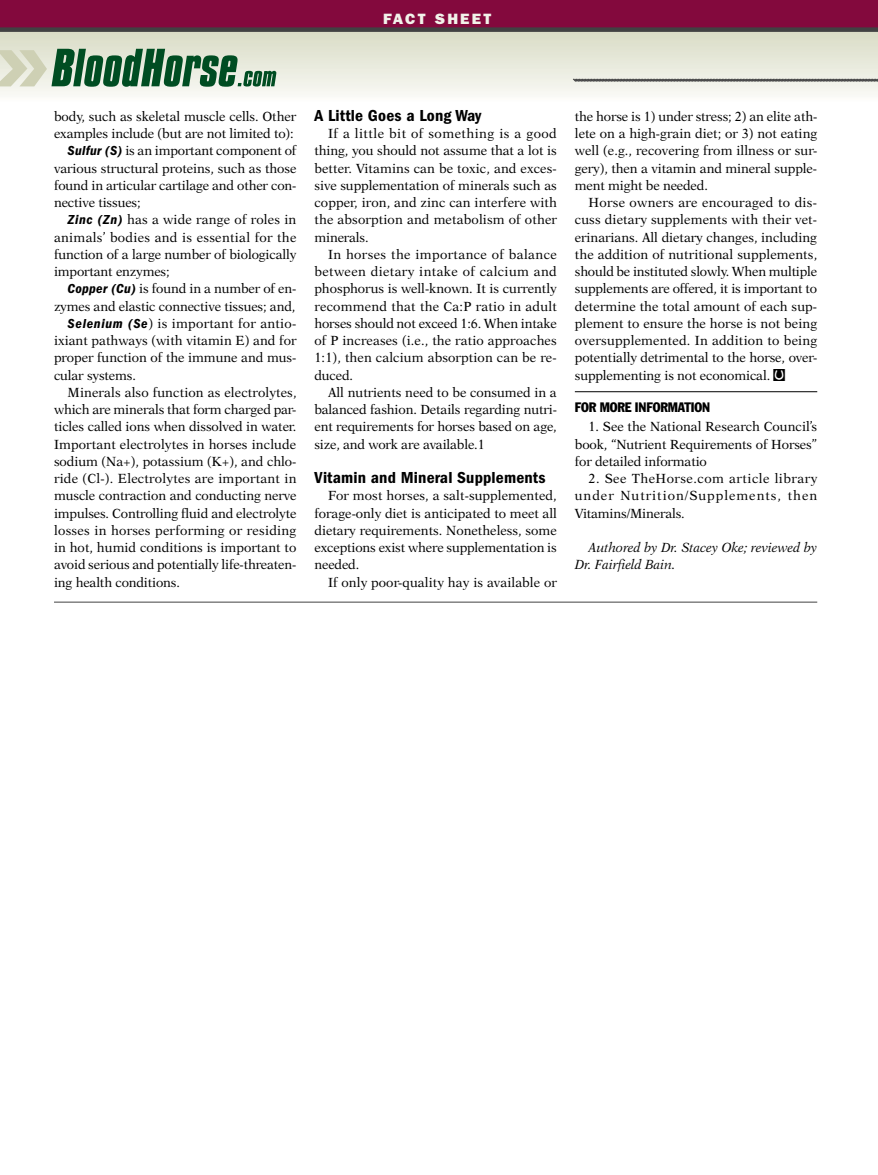
<style>
.page{position:relative;width:878px;height:1175px;background:#fff}
.page>*{position:absolute;margin:0;border:0;box-sizing:border-box;transform-origin:0 0}
.t1{font:16.5px "ITC Franklin Gothic Std Dm Cd";letter-spacing:.01em;color:#000;scale:1.05 1}
.t2{font:15px "ITC Franklin Gothic Std Hvy";letter-spacing:.14em;color:#f2f3ea;scale:1.05 1}
.t3{font:condensed 13.5px "Franklin Gothic Std";letter-spacing:-.01em;color:#000}
.t4{font:13.35px/17.2px "New Aster LT Std";letter-spacing:-.005em;color:#000;text-align:justify;scale:.96 1}
.t5{font:13.35px "New Aster LT Std";letter-spacing:.02em;color:#000;scale:.96 1}
.t6{font:italic 13.35px/17.2px "New Aster LT Std";letter-spacing:-.005em;color:#000;scale:.96 1}
.t7{font:13.35px "New Aster LT Std";letter-spacing:.025em;color:#000;scale:.96 1}
.t8{font:13.35px "New Aster LT Std";letter-spacing:.015em;color:#000;scale:.96 1}
.s1{font-family:"ITC Franklin Gothic Std Dm Cd It";font-size:13.5px}
.s2{font-family:"Blood Horse Bats";font-size:15px}
</style>
<div class="page">
<div style="left:0;top:26px;width:878px;height:80px;background:linear-gradient(to bottom,#d5d8c0,#fefdfc)"></div>
<hr style="left:575px;top:391px;width:242px;height:1px;background:#000">
<svg style="left:572px;top:78px;width:306px;height:4px"></svg>
<hr style="left:54px;top:602px;width:763px;height:1px;background:#414142">
<div style="left:0;top:0;width:878px;height:30px;background:#83093d"></div>
<div style="left:0;top:27px;width:878px;height:5px;background:#414142"></div>
<svg style="left:0;top:49px;width:276px;height:38px;background:#7ca084"></svg>
<p class="t2" style="left:383px;top:10px;width:105px">FACT SHEET</p>
<p class="t4" style="left:54px;top:108px;width:254px">body, such as skeletal muscle cells. Other</p>
<p class="t4" style="left:54px;top:125px;width:251px">examples include (but are not limited to):</p>
<p class="t4" style="left:68px;top:142px;width:240px"><span class="s1">Sulfur (S)</span> is an important component of</p>
<p class="t4" style="left:54px;top:159px;width:254px">various structural proteins, such as those</p>
<p class="t4" style="left:54px;top:177px;width:254px">found in articular cartilage and other con-</p>
<p class="t4" style="left:54px;top:194px;width:92px">nective tissues;</p>
<p class="t8" style="left:68px;top:212px;width:240px"><span class="s1">Zinc (Zn)</span> has a wide range of roles in</p>
<p class="t7" style="left:54px;top:229px;width:254px">animals’ bodies and is essential for the</p>
<p class="t4" style="left:54px;top:246px;width:254px">function of a large number of biologically</p>
<p class="t4" style="left:54px;top:263px;width:122px">important enzymes;</p>
<p class="t4" style="left:68px;top:280px;width:240px"><span class="s1">Copper (Cu)</span> is found in a number of en-</p>
<p class="t4" style="left:54px;top:297px;width:253px">zymes and elastic connective tissues; and,</p>
<p class="t5" style="left:68px;top:315px;width:240px"><span class="s1">Selenium (Se</span>) is important for antio-</p>
<p class="t4" style="left:54px;top:332px;width:254px">ixiant pathways (with vitamin E) and for</p>
<p class="t4" style="left:54px;top:349px;width:254px">proper function of the immune and mus-</p>
<p class="t4" style="left:54px;top:366px;width:87px">cular systems.</p>
<p class="t4" style="left:68px;top:384px;width:240px">Minerals also function as electrolytes,</p>
<p class="t4" style="left:54px;top:401px;width:254px">which are minerals that form charged par-</p>
<p class="t4" style="left:54px;top:418px;width:254px">ticles called ions when dissolved in water.</p>
<p class="t4" style="left:54px;top:435px;width:254px">Important electrolytes in horses include</p>
<p class="t4" style="left:54px;top:453px;width:254px">sodium (Na+), potassium (K+), and chlo-</p>
<p class="t5" style="left:54px;top:471px;width:254px">ride (Cl-). Electrolytes are important in</p>
<p class="t4" style="left:54px;top:487px;width:254px">muscle contraction and conducting nerve</p>
<p class="t4" style="left:54px;top:504px;width:254px">impulses. Controlling fluid and electrolyte</p>
<p class="t5" style="left:54px;top:522px;width:254px">losses in horses performing or residing</p>
<p class="t4" style="left:54px;top:539px;width:254px">in hot, humid conditions is important to</p>
<p class="t4" style="left:54px;top:556px;width:254px">avoid serious and potentially life-threaten-</p>
<p class="t4" style="left:54px;top:573px;width:133px">ing health conditions.</p>
<p class="t1" style="left:314px;top:106px;width:160px">A Little Goes a Long Way</p>
<p class="t4" style="left:314px;top:125px;width:254px;text-indent:14px">If a little bit of something is a good thing, you should not assume that a lot is better. Vitamins can be toxic, and exces&shy;sive supplementation of minerals such as copper, iron, and zinc can interfere with the absorption and metabolism of other minerals.</p>
<p class="t4" style="left:314px;top:246px;width:254px;text-indent:14px">In horses the importance of balance between dietary intake of calcium and phosphorus is well-known. It is currently recommend that the Ca:P ratio in adult horses should not exceed 1:6. When intake of P increases (i.e., the ratio approaches 1:1), then calcium absorption can be re&shy;duced.</p>
<p class="t4" style="left:314px;top:383px;width:254px;text-indent:14px">All nutrients need to be consumed in a balanced fashion. Details regarding nutri&shy;ent requirements for horses based on age, size, and work are available.1</p>
<p class="t1" style="left:314px;top:468px;width:221px">Vitamin and Mineral Supplements</p>
<p class="t4" style="left:314px;top:487px;width:254px;text-indent:14px">For most horses, a salt-supplemented, forage-only diet is anticipated to meet all dietary requirements. Nonetheless, some exceptions exist where supplementation is needed.</p>
<p class="t4" style="left:328px;top:573px;width:240px">If only poor-quality hay is available or</p>
<p class="t4" style="left:575px;top:108px;width:254px">the horse is 1) under stress; 2) an elite ath&shy;lete on a high-grain diet; or 3) not eating well (e.g., recovering from illness or sur&shy;gery), then a vitamin and mineral supple&shy;ment might be needed.</p>
<p class="t4" style="left:575px;top:194px;width:254px;text-indent:14px">Horse owners are encouraged to dis&shy;cuss dietary supplements with their vet&shy;erinarians. All dietary changes, including the addition of nutritional supplements, should be instituted slowly. When multiple supplements are offered, it is important to determine the total amount of each sup&shy;plement to ensure the horse is not being oversupplemented. In addition to being potentially detrimental to the horse, over&shy;supplementing is not economical. <span class="s2">b</span></p>
<p class="t3" style="left:575px;top:398px;width:137px">FOR MORE INFORMATION</p>
<p class="t4" style="left:575px;top:418px;width:254px;text-indent:14px">1. See the National Research Council’s book, “Nutrient Requirements of Horses” for detailed informatio</p>
<p class="t4" style="left:575px;top:470px;width:254px;text-indent:14px">2. See TheHorse.com article library under Nutrition/Supplements, then Vitamins/Minerals.</p>
<p class="t6" style="left:575px;top:539px;width:254px;text-indent:14px">Authored by Dr. Stacey Oke; reviewed by<br>Dr. Fairfield Bain.</p>
</div>
